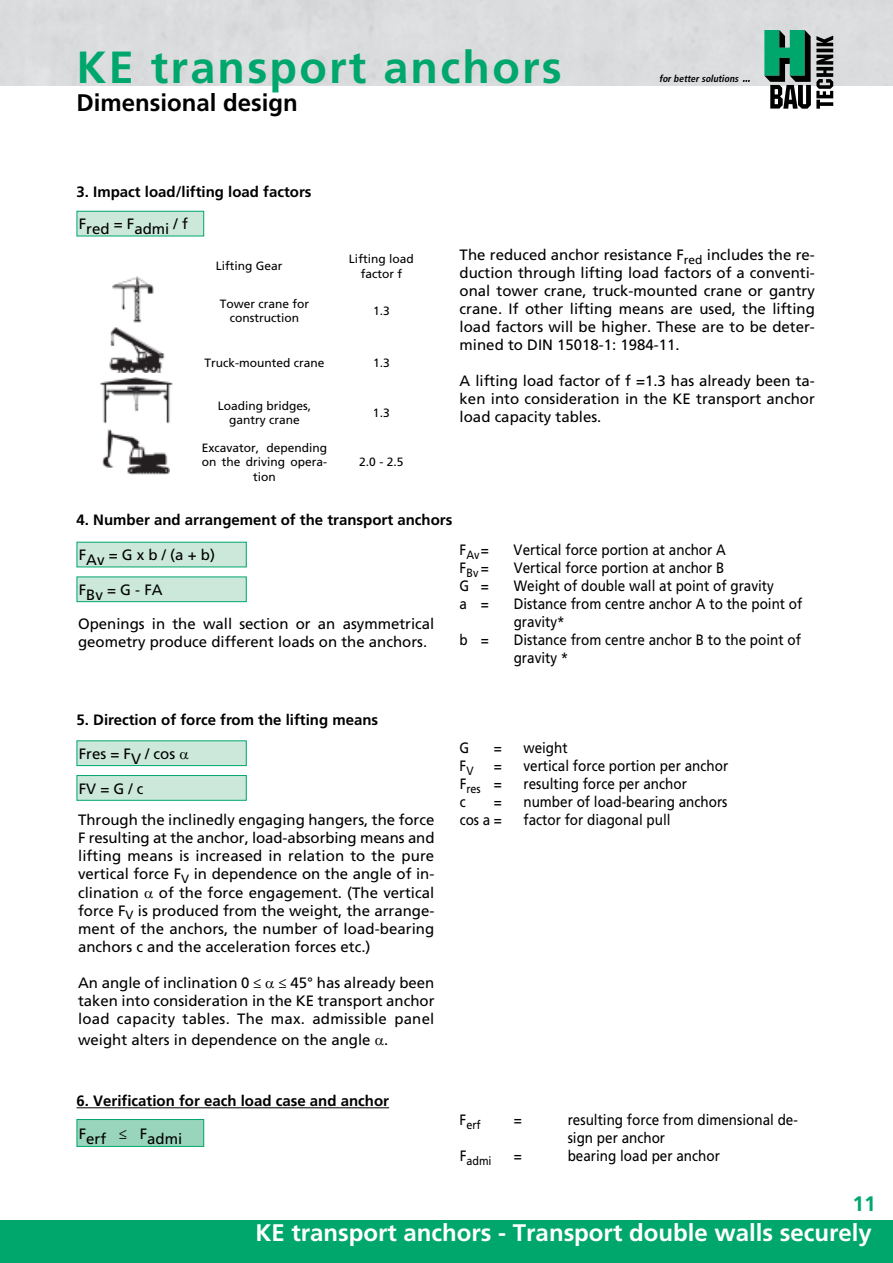
<style>
.page{position:relative;width:893px;height:1263px;background:#fff}
.page>*{position:absolute;margin:0;border:0;box-sizing:border-box;transform-origin:0 0}
.t1{font:700 45px "Frutiger LT Std";letter-spacing:.05em;color:#00a76d}
.t2{font:700 24px "Frutiger LT Std";color:#fff}
.t3{font:700 24px "Frutiger LT Std";color:#000}
.t4{font:700 21px "Frutiger LT Std";color:#00a76d}
.t5{font:15px/18px "Frutiger LT Std";color:#000;text-align:justify}
.t6{font:15px/18px "Frutiger LT Std";color:#000;scale:.9 1}
.t7{font:700 15px "Frutiger LT Std";color:#000}
.t8{font:12px/14.4px "Frutiger LT Std";color:#000;text-align:center}
.t9{font:12px "Frutiger LT Std";color:#000;scale:.9 1}
.t10{font:italic 700 condensed 9.75px "Frutiger LT Std";color:#000}
</style>
<div class="page">
<div style="left:0;top:1220px;width:893px;height:43px;background:#00a76d"></div>
<svg style="left:764px;top:30px;width:69px;height:79px"></svg>
<svg style="left:743px;top:80px;width:7px;height:2px"></svg>
<img style="left:112px;top:276px;width:42px;height:46px">
<img style="left:109px;top:327px;width:55px;height:45px">
<img style="left:101px;top:378px;width:72px;height:46px">
<img style="left:102px;top:429px;width:67px;height:45px">
<div style="left:77px;top:211px;width:127px;height:25px;background:#cbe8db"></div>
<div style="left:77px;top:211px;width:127px;height:25px;border:1px solid #00a76d"></div>
<div style="left:77px;top:1119px;width:127px;height:27px;background:#99d4bc"></div>
<div style="left:77px;top:1119px;width:127px;height:28px;border:1px solid #00a76d"></div>
<div style="left:77px;top:542px;width:169px;height:25px;background:#cbe8db"></div>
<div style="left:77px;top:577px;width:169px;height:25px;background:#cbe8db"></div>
<div style="left:77px;top:576px;width:170px;height:26px;border:1px solid #00a76d"></div>
<div style="left:77px;top:741px;width:169px;height:24px;background:#cbe8db"></div>
<div style="left:77px;top:740px;width:170px;height:26px;border:1px solid #00a76d"></div>
<div style="left:77px;top:775px;width:169px;height:25px;background:#cbe8db"></div>
<div style="left:77px;top:775px;width:170px;height:26px;border:1px solid #00a76d"></div>
<hr style="left:77px;top:1107px;width:312px;height:1px;background:#000">
<h1 class="t1" style="left:77px;top:41px;width:487px">KE transport anchors</h1>
<h2 class="t3" style="left:77px;top:89px;width:223px">Dimensional design</h2>
<p class="t7" style="left:77px;top:183px;width:237px">3. Impact load/lifting load factors</p>
<p class="t5" style="left:79px;top:220px;width:111px">Fred = Fadmi / f</p>
<p class="t10" style="left:659px;top:73px;width:83px">forbettersolutions</p>
<p class="t8" style="left:216px;top:259px;width:68px">Lifting Gear</p>
<p class="t8" style="left:349px;top:252px;width:66px">Lifting load factor f</p>
<p class="t8" style="left:220px;top:297px;width:91px">Tower crane for construction</p>
<p class="t8" style="left:373px;top:304px;width:18px">1.3</p>
<p class="t8" style="left:204px;top:356px;width:122px">Truck-mounted crane</p>
<p class="t8" style="left:373px;top:356px;width:18px">1.3</p>
<p class="t8" style="left:218px;top:398px;width:95px">Loading bridges, gantry crane</p>
<p class="t8" style="left:373px;top:405px;width:18px">1.3</p>
<p class="t8" style="left:202px;top:441px;width:127px">Excavator, depending on the driving opera&shy;tion</p>
<p class="t8" style="left:359px;top:455px;width:46px">2.0 - 2.5</p>
<p class="t5" style="left:460px;top:246px;width:357px">The reduced anchor resistance F<sub>red</sub> includes the re&shy;duction through lifting load factors of a conventi&shy;onal tower crane, truck-mounted crane or gantry crane. If other lifting means are used, the lifting load factors will be higher. These are to be deter&shy;mined to DIN 15018-1: 1984-11.</p>
<p class="t5" style="left:460px;top:372px;width:357px">A lifting load factor of f =1.3 has already been ta&shy;ken into consideration in the KE transport anchor load capacity tables.</p>
<p class="t7" style="left:77px;top:511px;width:377px">4. Number and arrangement of the transport anchors</p>
<p class="t5" style="left:79px;top:546px;width:138px">FAv = G x b / (a + b)</p>
<p class="t5" style="left:79px;top:581px;width:86px">FBv = G - FA</p>
<p class="t5" style="left:78px;top:615px;width:358px">Openings in the wall section or an asymmetrical geometry produce different loads on the anchors.</p>
<p class="t6" style="left:460px;top:540px;width:34px">F<sub>Av</sub>=</p>
<p class="t6" style="left:514px;top:540px;width:237px">Vertical force portion at anchor A</p>
<p class="t6" style="left:460px;top:558px;width:34px">F<sub>Bv</sub> =</p>
<p class="t6" style="left:514px;top:558px;width:236px">Vertical force portion at anchor B</p>
<p class="t6" style="left:460px;top:576px;width:34px">G =</p>
<p class="t6" style="left:514px;top:576px;width:291px">Weight of double wall at point of gravity</p>
<p class="t6" style="left:460px;top:594px;width:34px">a =</p>
<p class="t6" style="left:514px;top:594px;width:322px">Distance from centre anchor A to the point of gravity*</p>
<p class="t6" style="left:460px;top:630px;width:34px">b =</p>
<p class="t6" style="left:514px;top:630px;width:321px">Distance from centre anchor B to the point of gravity *</p>
<p class="t7" style="left:77px;top:711px;width:303px">5. Direction of force from the lifting means</p>
<p class="t5" style="left:79px;top:745px;width:98px">Fres = FV / cos</p>
<p class="t5" style="left:79px;top:779px;width:66px">FV = G / c</p>
<p class="t5" style="left:78px;top:811px;width:358px">Through the inclinedly engaging hangers, the force F resulting at the anchor, load-absorbing means and lifting means is increased in relation to the pure vertical force F<sub>V</sub> in dependence on the angle of in&shy;clination</p>
<p class="t5" style="left:78px;top:883px;width:358px;text-indent:81px">of the force engagement. (The vertical force F<sub>V</sub> is produced from the weight, the arrange&shy;ment of the anchors, the number of load-bearing anchors c and the acceleration forces etc.)</p>
<p class="t5" style="left:78px;top:973px;width:358px">An angle of inclination 0 ≤ ≤ 45° has already been taken into consideration in the KE transport anchor load capacity tables. The max. admissible panel</p>
<p class="t5" style="left:78px;top:1031px;width:312px">weight alters in dependence on the angle .</p>
<p class="t7" style="left:77px;top:1092px;width:314px">6. Verification for each load case and anchor</p>
<p class="t5" style="left:79px;top:1129px;width:105px">Ferf ≤ Fadmi</p>
<p class="t6" style="left:460px;top:739px;width:12px">G</p>
<p class="t6" style="left:494px;top:739px;width:10px">=</p>
<p class="t6" style="left:523px;top:739px;width:51px">weight</p>
<p class="t6" style="left:460px;top:757px;width:17px">F<sub>V</sub></p>
<p class="t6" style="left:494px;top:757px;width:10px">=</p>
<p class="t6" style="left:523px;top:757px;width:229px">vertical force portion per anchor</p>
<p class="t9" style="left:460px;top:782px;width:48px"><sup>F</sup>res <sup>=</sup></p>
<p class="t6" style="left:523px;top:775px;width:183px">resulting force per anchor</p>
<p class="t6" style="left:460px;top:793px;width:8px">c</p>
<p class="t6" style="left:494px;top:793px;width:10px">=</p>
<p class="t6" style="left:523px;top:793px;width:228px">number of load-bearing anchors</p>
<p class="t6" style="left:460px;top:811px;width:48px">cos a =</p>
<p class="t6" style="left:523px;top:811px;width:165px">factor for diagonal pull</p>
<p class="t9" style="left:460px;top:1118px;width:25px"><sup>F</sup>erf</p>
<p class="t6" style="left:514px;top:1111px;width:10px">=</p>
<p class="t6" style="left:568px;top:1111px;width:257px">resulting force from dimensional de&shy;sign per anchor</p>
<p class="t9" style="left:460px;top:1154px;width:37px"><sup>F</sup>admi</p>
<p class="t6" style="left:514px;top:1147px;width:10px">=</p>
<p class="t6" style="left:568px;top:1147px;width:171px">bearing load per anchor</p>
<h3 class="t4" style="left:853px;top:1191px;width:25px">11</h3>
<h2 class="t2" style="left:256px;top:1218px;width:618px">KE transport anchors - Transport double walls securely</h2>
</div>
